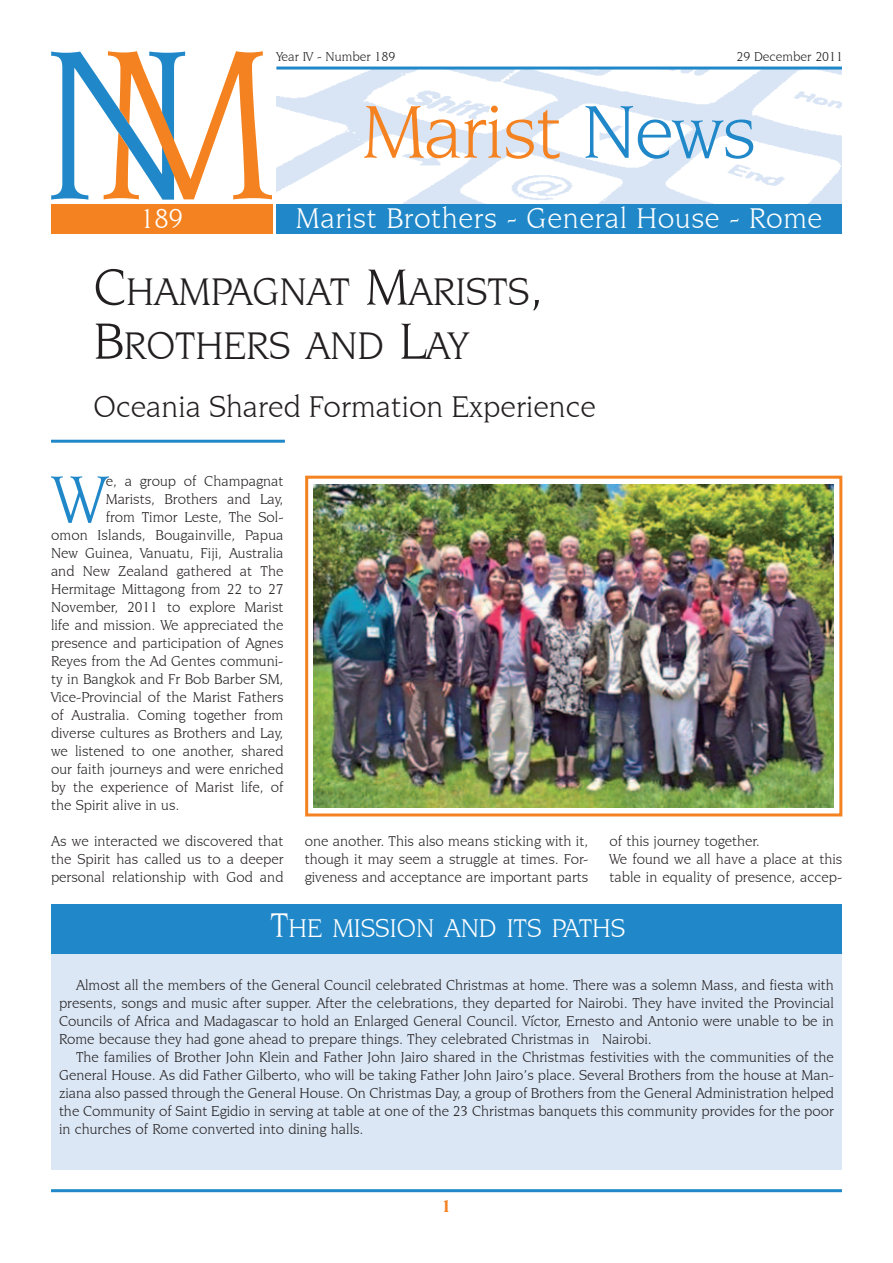
<style>
.page{position:relative;width:893px;height:1263px;background:#fff}
.page>*{position:absolute;margin:0;border:0;box-sizing:border-box;transform-origin:0 0}
.t1{font:79.5px "Novarese IT Cby BT";letter-spacing:-.015em;color:#f58220}
.t2{font:70.2px "Novarese IT Cby BT";color:#2088c9}
.t3{font:40.5px/54px "Novarese IT Cby BT";color:#231f20}
.t4{font:31.5px "Novarese IT Cby BT";color:#231f20}
.t5{font:30px "Novarese IT Cby BT";letter-spacing:.02em;color:#fff}
.t6{font:28.5px "Novarese IT Cby BT";color:#fff}
.t7{font:27px "Novarese IT Cby BT";color:#fff}
.t8{font:700 18px "Novarese IT Cby BT";color:#f58220}
.t9{font:15px/18px "Novarese IT Cby BT";color:#231f20;text-align:justify}
.t10{font:13.5px "Novarese IT Cby BT";color:#231f20}
.s1{color:#2088c9}
.s2{font-size:54px}
.s3{font-size:36px}
</style>
<div class="page">
<img style="left:276px;top:70px;width:566px;height:134px">
<hr style="left:276px;top:67px;width:566px;height:3px;background:#2088c9">
<div style="left:276px;top:204px;width:566px;height:30px;background:#2088c9"></div>
<svg style="left:51px;top:51px;width:221px;height:149px"></svg>
<hr style="left:51px;top:1189px;width:791px;height:3px;background:#2088c9">
<div style="left:51px;top:954px;width:791px;height:215px;background:#dbe7f5"></div>
<div style="left:51px;top:204px;width:221px;height:30px;background:#f58220"></div>
<hr style="left:51px;top:440px;width:234px;height:3px;background:#2088c9">
<div style="left:51px;top:904px;width:791px;height:50px;background:#2088c9"></div>
<img style="left:313px;top:484px;width:520px;height:324px">
<div style="left:305px;top:476px;width:537px;height:340px;border:3px solid #f58220"></div>
<p class="t10" style="left:276px;top:49px;width:120px">Year IV - Number 189</p>
<p class="t10" style="left:736px;top:49px;width:108px">29 December 2011</p>
<h3 class="t6" style="left:140px;top:202px;width:45px">189</h3>
<h1 class="t1" style="left:362px;top:85px;width:396px">Marist <span class="s1">News</span></h1>
<h3 class="t5" style="left:296px;top:201px;width:528px">Marist Brothers - General House - Rome</h3>
<h3 class="t3" style="left:94px;top:264px;width:451px"><span class="s2">C</span>HAMPAGNAT <span class="s2">M</span>ARISTS<span class="s2">,<br>B</span>ROTHERS AND <span class="s2">L</span>AY</h3>
<h3 class="t4" style="left:94px;top:388px;width:504px">Oceania Shared Formation Experience</h3>
<p class="t9" style="left:106px;top:472px;width:179px">e, a group of Champagnat</p>
<p class="t9" style="left:106px;top:490px;width:179px">Marists, Brothers and Lay,</p>
<p class="t9" style="left:106px;top:508px;width:179px">from Timor Leste, The Sol-</p>
<p class="t9" style="left:51px;top:526px;width:234px">omon Islands, Bougainville, Papua</p>
<p class="t9" style="left:51px;top:544px;width:234px">New Guinea, Vanuatu, Fiji, Australia</p>
<p class="t9" style="left:51px;top:562px;width:234px">and New Zealand gathered at The</p>
<p class="t9" style="left:51px;top:580px;width:234px">Hermitage Mittagong from 22 to 27</p>
<p class="t9" style="left:51px;top:598px;width:234px">November, 2011 to explore Marist</p>
<p class="t9" style="left:51px;top:616px;width:234px">life and mission. We appreciated the</p>
<p class="t9" style="left:51px;top:634px;width:234px">presence and participation of Agnes</p>
<p class="t9" style="left:51px;top:652px;width:234px">Reyes from the Ad Gentes communi-</p>
<p class="t9" style="left:51px;top:670px;width:234px">ty in Bangkok and Fr Bob Barber SM,</p>
<p class="t9" style="left:51px;top:688px;width:234px">Vice-Provincial of the Marist Fathers</p>
<p class="t9" style="left:51px;top:706px;width:234px">of Australia. Coming together from</p>
<p class="t9" style="left:51px;top:724px;width:234px">diverse cultures as Brothers and Lay,</p>
<p class="t9" style="left:51px;top:742px;width:234px">we listened to one another, shared</p>
<p class="t9" style="left:51px;top:760px;width:234px">our faith journeys and were enriched</p>
<p class="t9" style="left:51px;top:778px;width:234px">by the experience of Marist life, of</p>
<p class="t9" style="left:51px;top:796px;width:130px">the Spirit alive in us.</p>
<p class="t9" style="left:51px;top:832px;width:234px">As we interacted we discovered that the Spirit has called us to a deeper personal relationship with God and</p>
<h3 class="t7" style="left:270px;top:912px;width:356px"><span class="s3">T</span>HE MISSION AND ITS PATHS</h3>
<h2 class="t2" style="left:54px;top:457px;width:53px">W</h2>
<p class="t9" style="left:305px;top:832px;width:285px">one another. This also means sticking with it, though it may seem a struggle at times. For&shy;giveness and acceptance are important parts</p>
<p class="t9" style="left:609px;top:832px;width:234px;text-align:left">of this journey together.<br>We found we all have a place at this table in equality of presence, accep-</p>
<p class="t9" style="left:59px;top:976px;width:776px;text-indent:17px">Almost all the members of the General Council celebrated Christmas at home. There was a solemn Mass, and fiesta with presents, songs and music after supper. After the celebrations, they departed for Nairobi. They have invited the Provincial Councils of Africa and Madagascar to hold an Enlarged General Council. Víctor, Ernesto and Antonio were unable to be in Rome because they had gone ahead to prepare things. They celebrated Christmas in Nairobi.</p>
<p class="t9" style="left:59px;top:1048px;width:776px;text-indent:17px">The families of Brother John Klein and Father John Jairo shared in the Christmas festivities with the communities of the General House. As did Father Gilberto, who will be taking Father John Jairo’s place. Several Brothers from the house at Man&shy;ziana also passed through the General House. On Christmas Day, a group of Brothers from the General Administration helped the Community of Saint Egidio in serving at table at one of the 23 Christmas banquets this community provides for the poor in churches of Rome converted into dining halls.</p>
<p class="t8" style="left:441px;top:1194px;width:12px">1</p>
</div>
